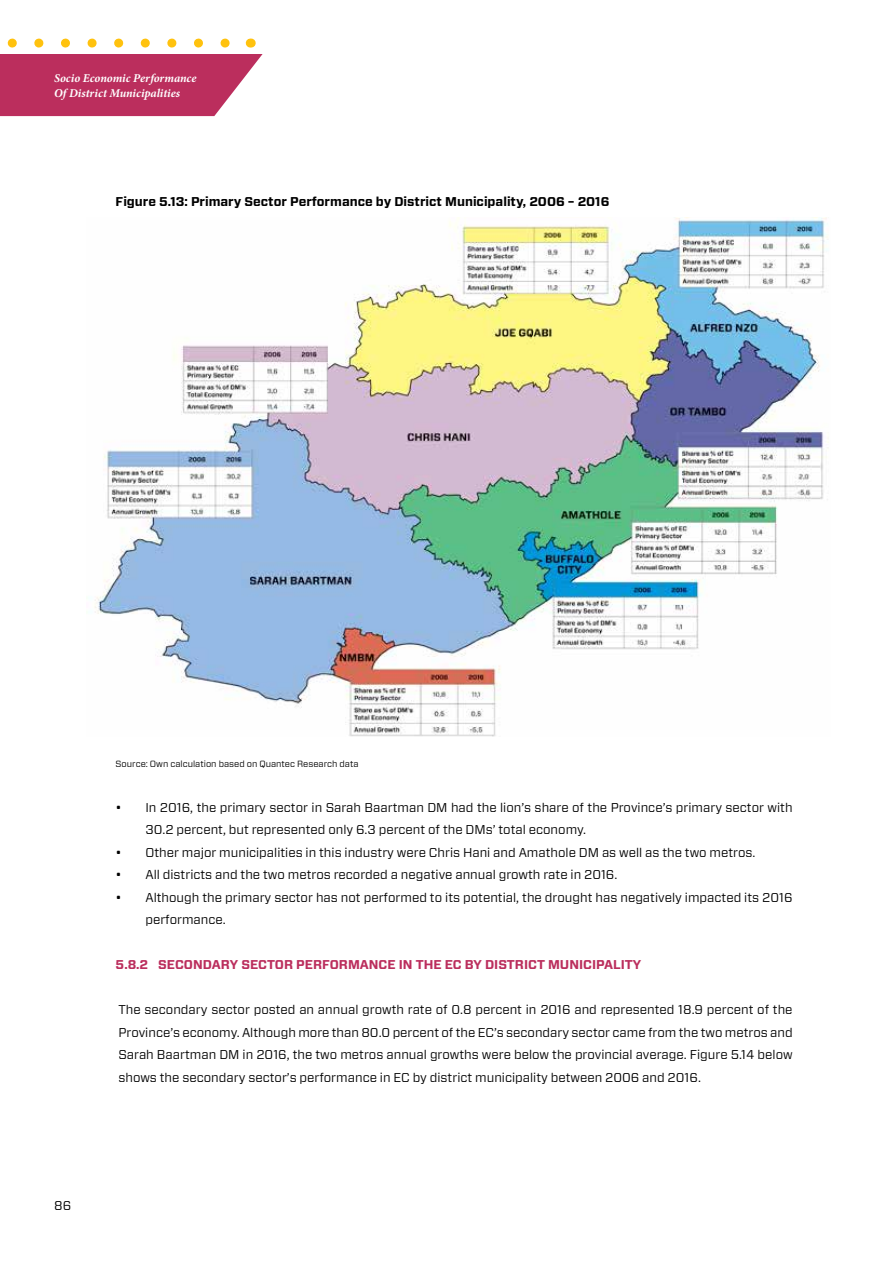
<style>
.page{position:relative;width:893px;height:1263px;background:#fff}
.page>*{position:absolute;margin:0;border:0;box-sizing:border-box;transform-origin:0 0}
.t1{font:12.75px/22.5px "Vitesse Sans";color:#000}
.t2{font:700 12.75px "Vitesse Sans";color:#000}
.t3{font:700 12.75px "Vitesse Sans";color:#bb2e5d}
.t4{font:italic 700 12px/14.4px "Minion Pro";color:#fff}
.t5{font:9px "Vitesse Sans";color:#000}
</style>
<div class="page">
<svg style="left:0;top:54px;width:263px;height:62px;background:#c1416c"></svg>
<svg style="left:12px;top:39px;width:218px;height:9px"></svg>
<img style="left:94px;top:218px;width:735px;height:518px">
<p class="t4" style="left:54px;top:71px;width:144px">Socio Economic Performance<br>Of District Municipalities</p>
<p class="t2" style="left:116px;top:193px;width:495px">Figure 5.13: Primary Sector Performance by District Municipality, 2006 – 2016</p>
<p class="t5" style="left:116px;top:758px;width:244px">Source: Own calculation based on Quantec Research data</p>
<p class="t1" style="left:145px;top:796px;width:649px;text-indent:-30px">• In 2016, the primary sector in Sarah Baartman DM had the lion’s share of the Province’s primary sector with<br>30.2 percent, but represented only 6.3 percent of the DMs’ total economy.</p>
<p class="t1" style="left:116px;top:841px;width:641px">• Other major municipalities in this industry were Chris Hani and Amathole DM as well as the two metros.</p>
<p class="t1" style="left:116px;top:863px;width:503px">• All districts and the two metros recorded a negative annual growth rate in 2016.</p>
<p class="t1" style="left:145px;top:886px;width:649px;text-indent:-30px">• Although the primary sector has not performed to its potential, the drought has negatively impacted its 2016 performance.</p>
<p class="t3" style="left:116px;top:956px;width:527px">5.8.2 SECONDARY SECTOR PERFORMANCE IN THE EC BY DISTRICT MUNICIPALITY</p>
<p class="t1" style="left:118px;top:998px;width:676px;text-align:justify">The secondary sector posted an annual growth rate of 0.8 percent in 2016 and represented 18.9 percent of the Province’s economy. Although more than 80.0 percent of the EC’s secondary sector came from the two metros and Sarah Baartman DM in 2016, the two metros annual growths were below the provincial average. Figure 5.14 below shows the secondary sector’s performance in EC by district municipality between 2006 and 2016.</p>
<p class="t1" style="left:54px;top:1194px;width:19px">86</p>
</div>
